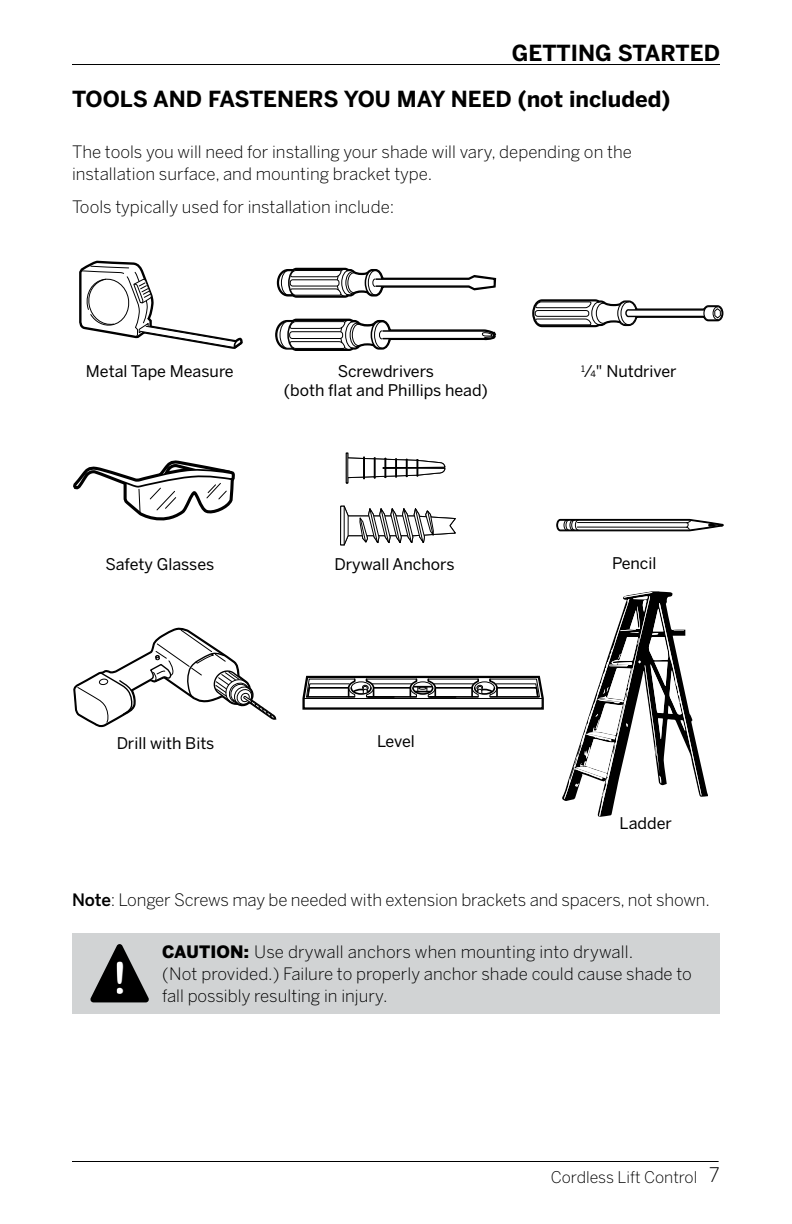
<style>
.page{position:relative;width:792px;height:1224px;background:#fff}
.page>*{position:absolute;margin:0;border:0;box-sizing:border-box;transform-origin:0 0}
.t1{font:44.2px "Arial Rounded MT Bold";color:#fff}
.t2{font:700 22px "Benton Sans";color:#000}
.t3{font:300 17px/22px "Benton Sans";color:#000}
.t4{font:16px/19.2px "Benton Sans";color:#000;text-align:center}
.t5{font:300 16px "Benton Sans";color:#000}
.s1{font-size:8.8px}
.s2{font-weight:500}
.s3{font-weight:900}
.s4{font-size:20px}
</style>
<div class="page">
<hr style="left:72px;top:64px;width:648px;height:1px;background:#000">
<hr style="left:72px;top:1161px;width:647px;height:1px;background:#000">
<svg style="left:79px;top:261px;width:164px;height:88px"></svg>
<svg style="left:276px;top:267px;width:221px;height:31px"></svg>
<svg style="left:275px;top:318px;width:222px;height:33px"></svg>
<div style="left:346px;top:452px;width:2px;height:32px;border:1px solid #000"></div>
<div style="left:346px;top:453px;width:2px;height:30px;border:1px solid #000"></div>
<svg style="left:347px;top:456px;width:98px;height:24px"></svg>
<svg style="left:340px;top:506px;width:116px;height:39px"></svg>
<hr style="left:344px;top:506px;width:1px;height:39px;background:#000">
<svg style="left:532px;top:299px;width:192px;height:29px"></svg>
<svg style="left:73px;top:460px;width:162px;height:61px"></svg>
<svg style="left:556px;top:518px;width:168px;height:14px"></svg>
<svg style="left:562px;top:591px;width:146px;height:226px"></svg>
<svg style="left:302px;top:675px;width:242px;height:35px"></svg>
<svg style="left:74px;top:628px;width:203px;height:100px"></svg>
<div style="left:72px;top:933px;width:648px;height:81px;background:#d1d3d4"></div>
<svg style="left:90px;top:944px;width:59px;height:58px"></svg>
<p class="t2" style="left:512px;top:40px;width:210px">GETTING STARTED</p>
<p class="t2" style="left:72px;top:86px;width:600px">TOOLS AND FASTENERS YOU MAY NEED (not included)</p>
<p class="t3" style="left:72px;top:140px;width:561px">The tools you will need for installing your shade will vary, depending on the installation surface, and mounting bracket type.</p>
<p class="t3" style="left:72px;top:196px;width:324px">Tools typically used for installation include:</p>
<p class="t4" style="left:86px;top:361px;width:149px">Metal Tape Measure</p>
<p class="t4" style="left:284px;top:361px;width:206px">Screwdrivers<br>(both flat and Phillips head)</p>
<p class="t4" style="left:581px;top:361px;width:97px"><sup>1</sup>⁄<span class="s1">4</span>" Nutdriver</p>
<p class="t4" style="left:105px;top:555px;width:110px">Safety Glasses</p>
<p class="t4" style="left:334px;top:555px;width:122px">Drywall Anchors</p>
<p class="t4" style="left:612px;top:553px;width:46px">Pencil</p>
<p class="t4" style="left:117px;top:733px;width:99px">Drill with Bits</p>
<p class="t4" style="left:377px;top:731px;width:39px">Level</p>
<p class="t4" style="left:620px;top:813px;width:54px">Ladder</p>
<p class="t3" style="left:72px;top:889px;width:639px"><span class="s2">Note</span>: Longer Screws may be needed with extension brackets and spacers, not shown.</p>
<p class="t3" style="left:162px;top:941px;width:531px"><span class="s3">CAUTION:</span> Use drywall anchors when mounting into drywall.<br>(Not provided.) Failure to properly anchor shade could cause shade to fall possibly resulting in injury.</p>
<h1 class="t1" style="left:113px;top:952px;width:16px">!</h1>
<p class="t5" style="left:551px;top:1167px;width:171px">Cordless Lift Control <span class="s4">7</span></p>
</div>
